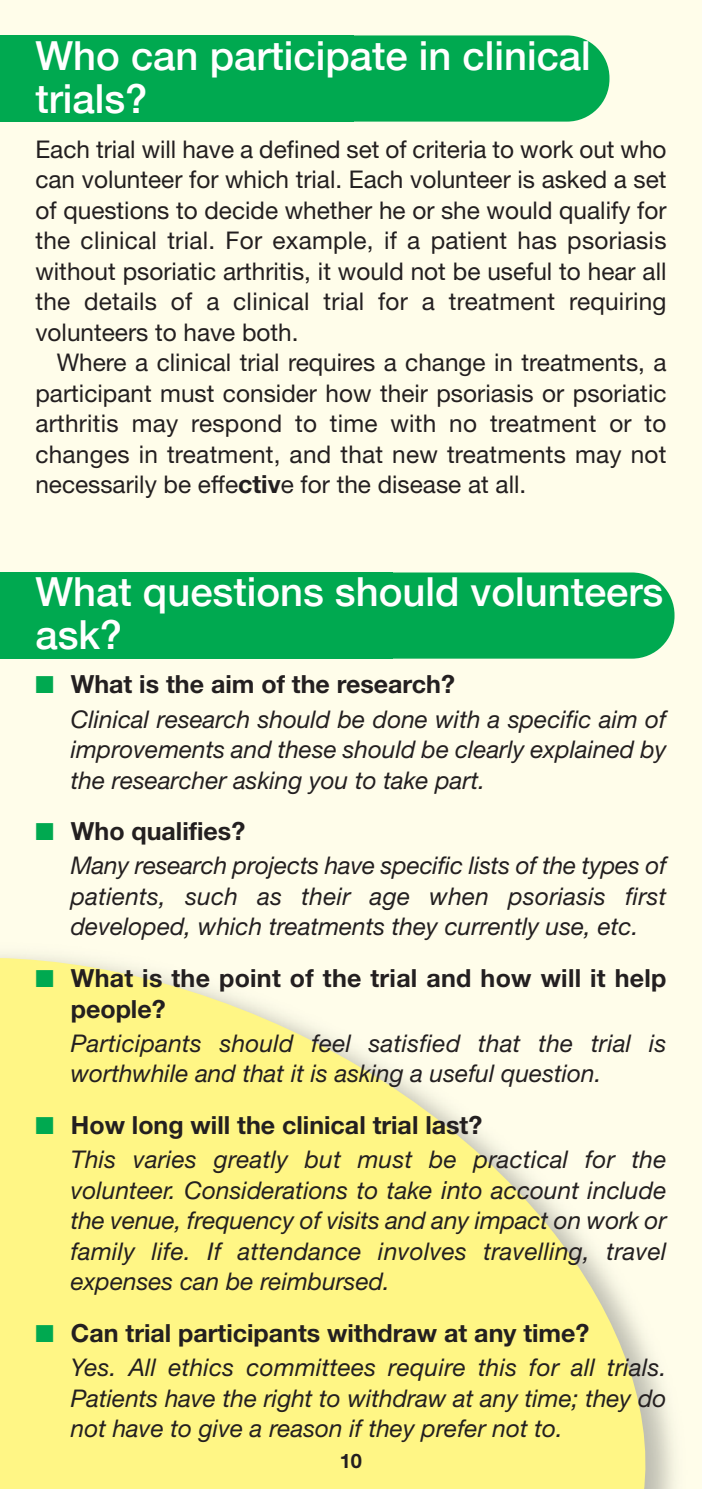
<style>
.page{position:relative;width:702px;height:1489px;background:#fff}
.page>*{position:absolute;margin:0;border:0;box-sizing:border-box;transform-origin:0 0}
.t1{font:500 40px/42.5px "Helvetica Neue";color:#fff}
.t2{font:700 25px/30.5px "Helvetica Neue";color:#231f20}
.t3{font:italic 24.5px/30.5px "Helvetica Neue";color:#231f20;text-align:justify}
.t4{font:24.5px/30.5px "Helvetica Neue";color:#231f20;text-align:justify}
.t5{font:700 20px "Helvetica Neue";color:#231f20}
.s1{font-weight:700;font-size:25px}
.s2{color:#00a950}
.s3{font-size:25px}
</style>
<div class="page">
<div style="left:0;top:0;width:702px;height:1488px;background:#fffdea"></div>
<svg style="left:0;top:955px;width:674px;height:533px;fill:#fff685"></svg>
<div style="left:26px;top:35px;width:583px;height:87px;background:#00a950;border-radius:43px"></div>
<div style="left:0;top:35px;width:354px;height:87px;background:#00a950"></div>
<div style="left:31px;top:572px;width:643px;height:86px;background:#00a950;border-radius:43px"></div>
<div style="left:0;top:572px;width:393px;height:86px;background:#00a950"></div>
<h1 class="t1" style="left:35px;top:34px;width:557px">Who can participate in clinical trials?</h1>
<p class="t4" style="left:35px;top:136px;width:632px">Each trial will have a defined set of criteria to work out who can volunteer for which trial. Each volunteer is asked a set of questions to decide whether he or she would qualify for the clinical trial. For example, if a patient has psoriasis without psoriatic arthritis, it would not be useful to hear all the details of a clinical trial for a treatment requiring volunteers to have both.</p>
<p class="t4" style="left:35px;top:349px;width:632px;text-indent:21px">Where a clinical trial requires a change in treatments, a participant must consider how their psoriasis or psoriatic arthritis may respond to time with no treatment or to changes in treatment, and that new treatments may not necessarily be effe<span class="s1">ctiv</span>e for the disease at all.</p>
<h1 class="t1" style="left:35px;top:570px;width:629px">What questions should volunteers ask?</h1>
<p class="t2" style="left:35px;top:671px;width:421px"><span class="s2">■</span> What is the aim of the research?</p>
<p class="t3" style="left:71px;top:706px;width:597px">Clinical research should be done with a specific aim of improvements and these should be clearly explained by the researcher asking you to take part.</p>
<p class="t2" style="left:35px;top:818px;width:211px"><span class="s2">■</span> Who qualifies?</p>
<p class="t3" style="left:71px;top:852px;width:597px">Many research projects have specific lists of the types of patients, such as their age when psoriasis first developed, which treatments they currently use, etc.</p>
<p class="t2" style="left:71px;top:965px;width:597px;text-indent:-35px"><span class="s2">■</span> What is the point of the trial and how will it help people?</p>
<p class="t3" style="left:71px;top:1030px;width:597px">Participants should feel satisfied that the trial is worthwhile and that it is asking a useful question.</p>
<p class="t2" style="left:35px;top:1112px;width:448px"><span class="s2">■</span> How long will the clinical trial last?</p>
<p class="t3" style="left:71px;top:1146px;width:597px">This varies greatly but must be practical for the volunteer. Considerations to tak<span class="s3">e in</span>to account include the venue, frequency of visits and any impact on work or family life. If attendance involves travelling, travel expenses can be reimbursed.</p>
<p class="t2" style="left:35px;top:1319px;width:555px"><span class="s2">■</span> Can trial participants withdraw at any time?</p>
<p class="t3" style="left:71px;top:1354px;width:597px">Yes. All ethics committees require this for all trials.<br>Patients have the right to withdraw at any time; they do not have to give a reason if they prefer not to.</p>
<p class="t5" style="left:340px;top:1453px;width:24px">10</p>
</div>
